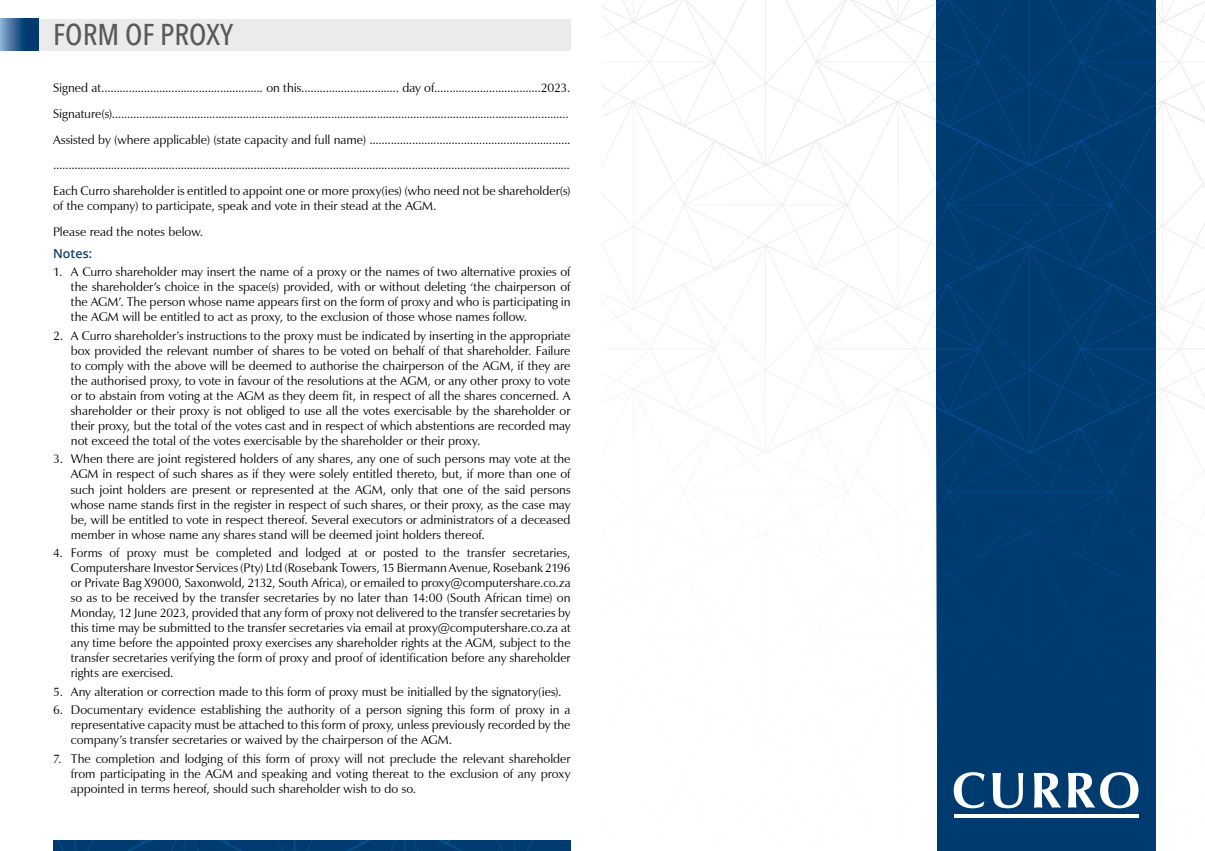
<style>
.page{position:relative;width:1205px;height:851px;background:#fff}
.page>*{position:absolute;margin:0;border:0;box-sizing:border-box;transform-origin:0 0}
.t1{font:500 30px "Avenir Next Condensed";color:#58595b}
.t2{font:12.5px/15px "Zapf Humanist 601 BT";color:#000;text-align:justify}
.t3{font:600 12.5px "Open Sans";color:#15416d}
</style>
<div class="page">
<img style="left:602px;top:0;width:603px;height:844px">
<img style="left:937px;top:0;width:218px;height:850px">
<img style="left:53px;top:840px;width:512px;height:10px">
<svg style="left:953px;top:772px;width:31px;height:36px"></svg>
<svg style="left:992px;top:772px;width:31px;height:36px"></svg>
<svg style="left:1034px;top:772px;width:27px;height:35px"></svg>
<svg style="left:1068px;top:772px;width:70px;height:36px"></svg>
<hr style="left:953px;top:813px;width:185px;height:2px;background:#fff">
<hr style="left:953px;top:816px;width:185px;height:1px;background:#fff">
<div style="left:39px;top:19px;width:531px;height:32px;background:#e6e7e8"></div>
<svg style="left:0;top:19px;width:39px;height:32px"></svg>
<h1 class="t1" style="left:53px;top:17px;width:182px">FORM OF PROXY</h1>
<p class="t2" style="left:53px;top:75px;width:519px;line-height:25.6px;text-align:left">Signed at..................................................... on this................................ day of...................................2023.<br>Signature(s)......................................................................................................................................................<br>Assisted by (where applicable) (state capacity and full name) .................................................................. ..........................................................................................................................................................................<br>Each Curro shareholder is entitled to appoint one or more proxy(ies) (who need not be shareholder(s)</p>
<p class="t2" style="left:53px;top:193px;width:385px;line-height:25.6px">of the company) to participate, speak and vote in their stead at the AGM.<br>Please read the notes below.</p>
<p class="t3" style="left:53px;top:244px;width:41px">Notes:</p>
<p class="t2" style="left:71px;top:264px;width:501px;text-indent:-18px">1. A Curro shareholder may insert the name of a proxy or the names of two alternative proxies of the shareholder’s choice in the space(s) provided, with or without deleting ‘the chairperson of the AGM’. The person whose name appears first on the form of proxy and who is participating in the AGM will be entitled to act as proxy, to the exclusion of those whose names follow.</p>
<p class="t2" style="left:71px;top:328px;width:501px;text-indent:-18px">2. A Curro shareholder’s instructions to the proxy must be indicated by inserting in the appropriate box provided the relevant number of shares to be voted on behalf of that shareholder. Failure to comply with the above will be deemed to authorise the chairperson of the AGM, if they are the authorised proxy, to vote in favour of the resolutions at the AGM, or any other proxy to vote or to abstain from voting at the AGM as they deem fit, in respect of all the shares concerned. A shareholder or their proxy is not obliged to use all the votes exercisable by the shareholder or their proxy, but the total of the votes cast and in respect of which abstentions are recorded may not exceed the total of the votes exercisable by the shareholder or their proxy.</p>
<p class="t2" style="left:71px;top:451px;width:501px;text-indent:-18px">3. When there are joint registered holders of any shares, any one of such persons may vote at the AGM in respect of such shares as if they were solely entitled thereto, but, if more than one of such joint holders are present or represented at the AGM, only that one of the said persons whose name stands first in the register in respect of such shares, or their proxy, as the case may be, will be entitled to vote in respect thereof. Several executors or administrators of a deceased member in whose name any shares stand will be deemed joint holders thereof.</p>
<p class="t2" style="left:71px;top:545px;width:501px;text-indent:-18px">4. Forms of proxy must be completed and lodged at or posted to the transfer secretaries, Computershare Investor Services (Pty) Ltd (Rosebank Towers, 15 Biermann Avenue, Rosebank 2196 or Private Bag X9000, Saxonwold, 2132, South Africa), or emailed to proxy@computershare.co.za so as to be received by the transfer secretaries by no later than 14:00 (South African time) on Monday, 12 June 2023, provided that any form of proxy not delivered to the transfer secretaries by this time may be submitted to the transfer secretaries via email at proxy@computershare.co.za at any time before the appointed proxy exercises any shareholder rights at the AGM, subject to the transfer secretaries verifying the form of proxy and proof of identification before any shareholder rights are exercised.</p>
<p class="t2" style="left:53px;top:683px;width:510px">5. Any alteration or correction made to this form of proxy must be initialled by the signatory(ies).</p>
<p class="t2" style="left:71px;top:702px;width:501px;text-indent:-18px">6. Documentary evidence establishing the authority of a person signing this form of proxy in a representative capacity must be attached to this form of proxy, unless previously recorded by the company’s transfer secretaries or waived by the chairperson of the AGM.</p>
<p class="t2" style="left:71px;top:751px;width:501px;text-indent:-18px">7. The completion and lodging of this form of proxy will not preclude the relevant shareholder from participating in the AGM and speaking and voting thereat to the exclusion of any proxy appointed in terms hereof, should such shareholder wish to do so.</p>
</div>
